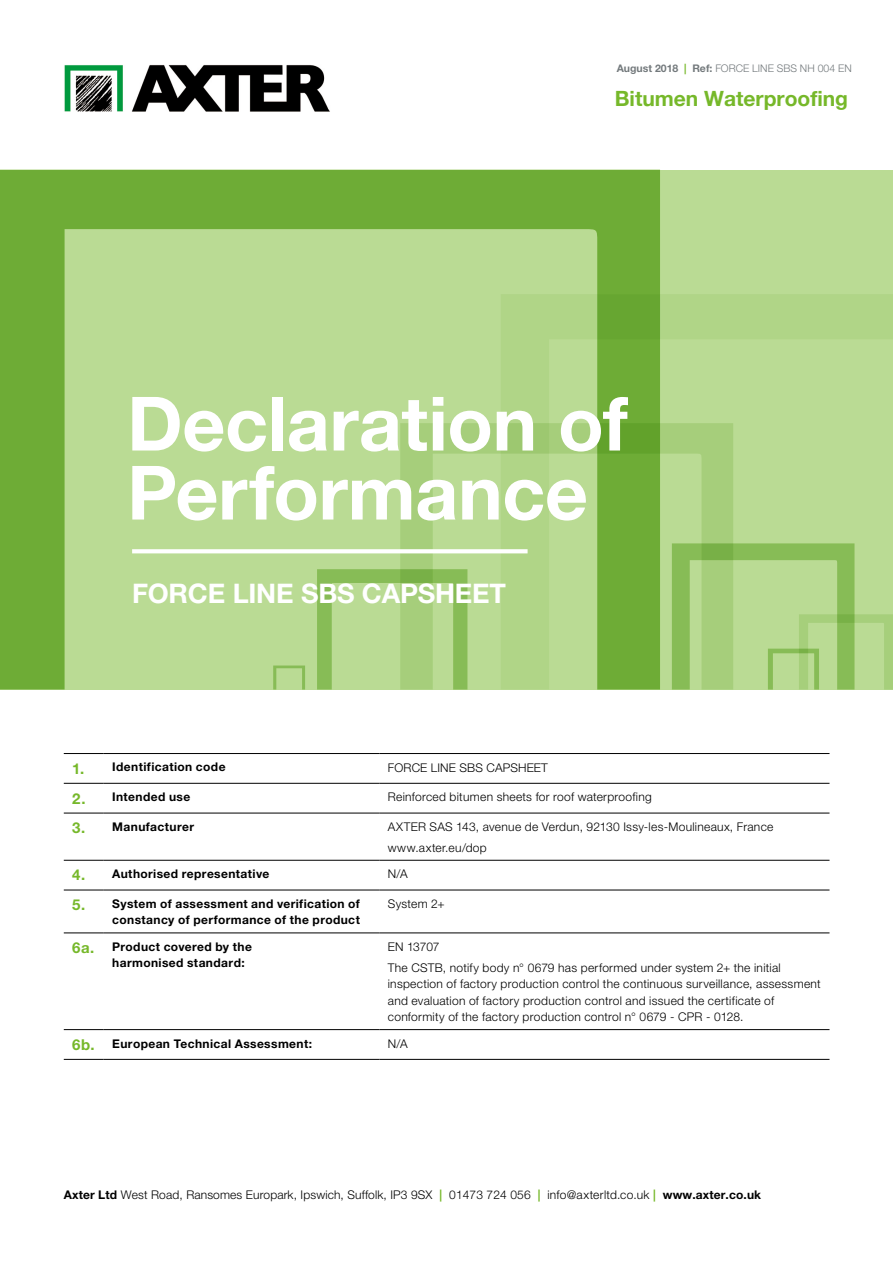
<style>
.page{position:relative;width:893px;height:1263px;background:#fff}
.page>*{position:absolute;margin:0;border:0;box-sizing:border-box;transform-origin:0 0}
.t1{font:700 75px/69px "Helvetica Neue LT";letter-spacing:-.005em;color:#fff}
.t2{font:700 27px "Helvetica Neue LT Pro";letter-spacing:-.01em;color:#fff}
.t3{font:700 21px "Helvetica Neue";color:#76b82a}
.t4{font:300 12px/20.7px "Helvetica Neue LT";letter-spacing:.025em;color:#000}
.t5{font:700 12px/16.5px "Helvetica Neue LT";letter-spacing:.035em;color:#000;text-align:right}
.t6{font:300 12px "Helvetica Neue LT Pro";letter-spacing:.01em;color:#000}
.t7{font:300 10.5px "Helvetica Neue LT";color:#73797c}
.s1{font-weight:700}
.s2{font-weight:700;color:#76b82a}
.s3{font-family:"Helvetica Neue LT Pro"}
.s4{font-family:"Helvetica Neue LT"}
.s5{font-size:15px;color:#76b82a}
</style>
<div class="page">
<div style="left:0;top:170px;width:893px;height:519px;background:#badb94"></div>
<svg style="left:0;top:170px;width:660px;height:519px"></svg>
<svg style="left:501px;top:294px;width:392px;height:395px"></svg>
<svg style="left:273px;top:665px;width:32px;height:24px"></svg>
<svg style="left:132px;top:549px;width:396px;height:4px;background:#fbfcf8"></svg>
<hr style="left:64px;top:783px;width:40px;height:1px;background:#000">
<hr style="left:104px;top:783px;width:275px;height:1px;background:#000">
<hr style="left:379px;top:783px;width:450px;height:1px;background:#000">
<hr style="left:64px;top:813px;width:40px;height:1px;background:#000">
<hr style="left:104px;top:813px;width:275px;height:1px;background:#000">
<hr style="left:379px;top:813px;width:450px;height:1px;background:#000">
<hr style="left:64px;top:860px;width:40px;height:1px;background:#000">
<hr style="left:104px;top:860px;width:275px;height:1px;background:#000">
<hr style="left:379px;top:860px;width:450px;height:1px;background:#000">
<hr style="left:64px;top:890px;width:40px;height:1px;background:#000">
<hr style="left:104px;top:890px;width:275px;height:1px;background:#000">
<hr style="left:379px;top:890px;width:450px;height:1px;background:#000">
<hr style="left:64px;top:933px;width:40px;height:1px;background:#000">
<hr style="left:104px;top:933px;width:275px;height:1px;background:#000">
<hr style="left:379px;top:933px;width:450px;height:1px;background:#000">
<hr style="left:64px;top:1029px;width:40px;height:1px;background:#000">
<hr style="left:104px;top:1029px;width:275px;height:1px;background:#000">
<hr style="left:379px;top:1029px;width:450px;height:1px;background:#000">
<hr style="left:64px;top:753px;width:40px;height:1px;background:#000">
<hr style="left:104px;top:753px;width:275px;height:1px;background:#000">
<hr style="left:379px;top:753px;width:450px;height:1px;background:#000">
<hr style="left:64px;top:1059px;width:40px;height:1px;background:#000">
<hr style="left:104px;top:1059px;width:275px;height:1px;background:#000">
<hr style="left:379px;top:1059px;width:450px;height:1px;background:#000">
<img style="left:64px;top:65px;width:266px;height:46px">
<p class="t7" style="left:617px;top:62px;width:236px"><span class="s1">August 2018</span> <span class="s2">|</span> <span class="s1">Ref:</span> FORCE LINE <span class="s3">SBS</span> NH 004 EN</p>
<h3 class="t3" style="left:615px;top:82px;width:235px">Bitumen Waterproo<span class="s3">f</span>ing</h3>
<h1 class="t1" style="left:127px;top:388px;width:502px">Declaration of<br>Performance</h1>
<h2 class="t2" style="left:132px;top:576px;width:375px"><span class="s4">FORCE LINE</span> SBS CAPSHEET</h2>
<p class="t5" style="left:72px;top:759px;width:155px"><span class="s5">1.</span> Identification code</p>
<p class="t6" style="left:388px;top:760px;width:161px"><span class="s4">FORCE LINE</span> SBS CAPSHEET</p>
<p class="t5" style="left:72px;top:788px;width:119px"><span class="s5">2.</span> Intended use</p>
<p class="t4" style="left:388px;top:786px;width:265px">Reinforced bitumen sheets for roof waterproofing</p>
<p class="t5" style="left:72px;top:818px;width:123px"><span class="s5">3.</span> Manufacturer</p>
<p class="t4" style="left:388px;top:816px;width:387px">AXTER SAS 143, avenue de Verdun, 92130 Issy-les-Moulineaux, France www.axter.eu/dop</p>
<p class="t5" style="left:72px;top:865px;width:199px"><span class="s5">4.</span> Authorised representative</p>
<p class="t4" style="left:388px;top:863px;width:21px">N/A</p>
<p class="t5" style="left:72px;top:895px;width:289px"><span class="s5">5.</span> System of assessment and verification of constancy of performance of the product</p>
<p class="t4" style="left:388px;top:893px;width:58px">System 2+</p>
<p class="t5" style="left:112px;top:938px;width:141px;text-align:left;text-indent:-40px"><span class="s5">6a.</span> Product covered by the harmonised standard:</p>
<p class="t4" style="left:388px;top:936px;width:395px">EN 13707<br>The CSTB, notify body n° 0679 has performed under system 2+ the initial</p>
<p class="t4" style="left:388px;top:975px;width:434px;line-height:16.5px">inspection of factory production control the continuous surveillance, assessment and evaluation of factory production control and issued the certificate of conformity of the factory production control n° 0679 - CPR - 0128.</p>
<p class="t5" style="left:72px;top:1035px;width:241px"><span class="s5">6b.</span> European Technical Assessment:</p>
<p class="t4" style="left:388px;top:1033px;width:21px">N/A</p>
<p class="t4" style="left:64px;top:1184px;width:699px"><span class="s1">Axter Ltd</span> West Road, Ransomes Europark, Ipswich, Suffolk, IP3 9SX <span class="s2">|</span> 01473 724 056 <span class="s2">|</span> info@axterltd.co.uk <span class="s2">|</span> <span class="s1">www.axter.co.uk</span></p>
</div>
